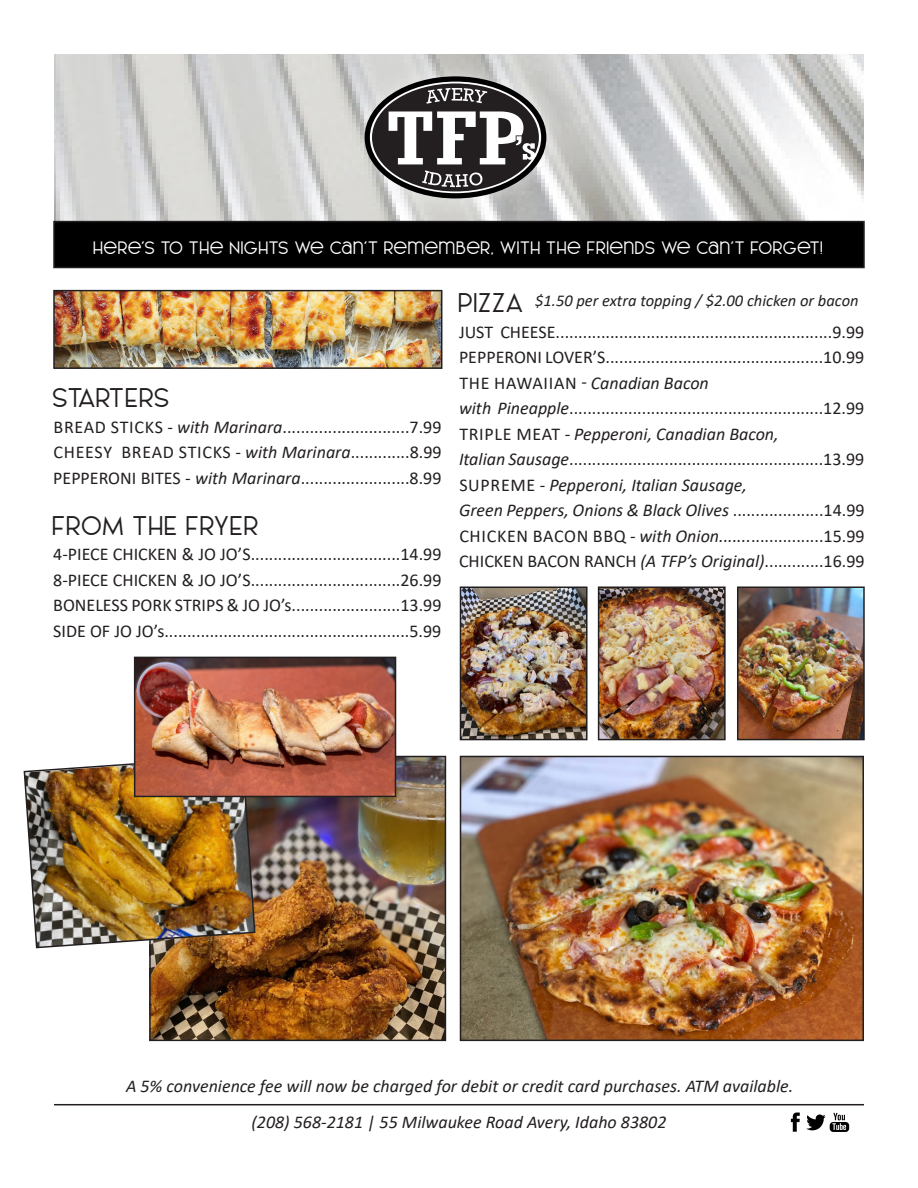
<style>
.page{position:relative;width:918px;height:1188px;background:#fff}
.page>*{position:absolute;margin:0;border:0;box-sizing:border-box;transform-origin:0 0}
.t1{font:27px "AL Le PORSCHE Personal Use Only";letter-spacing:-.01em;color:#231f20}
.t2{font:27px "AL Le PORSCHE Personal Use Only";letter-spacing:.02em;color:#231f20}
.t3{font:18px "Calibri";color:#231f20}
.t4{font:italic 18px "Calibri";color:#231f20}
.t5{font:18px "Calibri";letter-spacing:.04em;color:#231f20}
.t6{font:18px "AL Le PORSCHE Personal Use Only";color:#fff}
.t7{font:italic 16.5px "Calibri";color:#231f20}
.s1{font-style:italic}
.s2{font-style:normal}
</style>
<div class="page">
<img style="left:54px;top:54px;width:810px;height:167px">
<div style="left:344px;top:55px;width:224px;height:165px;background:#fff;opacity:.51"></div>
<svg style="left:367px;top:79px;width:177px;height:117px"></svg>
<div style="left:365px;top:76px;width:181px;height:122px;border:5px solid #000;border-radius:50%"></div>
<div style="left:372px;top:83px;width:167px;height:108px;background:#231f20;border-radius:50%"></div>
<svg style="left:422px;top:170px;width:61px;height:17px"></svg>
<svg style="left:389px;top:111px;width:146px;height:53px"></svg>
<svg style="left:426px;top:88px;width:61px;height:16px"></svg>
<div style="left:54px;top:222px;width:810px;height:46px;background:#000"></div>
<div style="left:53px;top:221px;width:812px;height:47px;border:2px solid #231f20"></div>
<svg style="left:791px;top:1113px;width:9px;height:19px"></svg>
<svg style="left:806px;top:1113px;width:43px;height:19px"></svg>
<img style="left:56px;top:293px;width:383px;height:73px">
<div style="left:53px;top:290px;width:389px;height:79px;border:2px solid #231f20"></div>
<hr style="left:54px;top:1104px;width:810px;height:1px;background:#231f20">
<img style="left:601px;top:589px;width:122px;height:148px">
<div style="left:598px;top:586px;width:128px;height:154px;border:2px solid #231f20"></div>
<img style="left:740px;top:589px;width:122px;height:148px">
<div style="left:737px;top:586px;width:128px;height:154px;border:2px solid #231f20"></div>
<img style="left:463px;top:589px;width:122px;height:148px">
<div style="left:460px;top:586px;width:128px;height:154px;border:2px solid #231f20"></div>
<img style="left:463px;top:759px;width:398px;height:279px">
<div style="left:460px;top:756px;width:404px;height:285px;border:2px solid #231f20"></div>
<img style="left:152px;top:759px;width:291px;height:279px">
<div style="left:149px;top:756px;width:297px;height:285px;border:2px solid #231f20"></div>
<img style="left:23px;top:755px;width:233px;height:194px">
<img style="left:137px;top:660px;width:256px;height:134px">
<div style="left:134px;top:657px;width:262px;height:140px;border:2px solid #231f20"></div>
<p class="t6" style="left:94px;top:238px;width:732px">HERE’S TO THE NIGHTS WE CAN’T REMEMBER, WITH THE FRIENDS WE CAN’T FORGET!</p>
<p class="t1" style="left:53px;top:383px;width:119px">STARTERS</p>
<p class="t5" style="left:54px;top:414px;width:389px">BREAD STICKS <span class="s1">- with Marinara</span>............................7.99</p>
<p class="t5" style="left:54px;top:440px;width:390px">CHEESY BREAD STICKS <span class="s1">- with Marinara</span>.............8.99</p>
<p class="t3" style="left:53px;top:465px;width:390px">PEPPERONI BITES <span class="s1">- with Marinara</span>........................8.99</p>
<p class="t2" style="left:53px;top:511px;width:208px">FROM THE FRYER</p>
<p class="t3" style="left:53px;top:542px;width:390px">4-PIECE CHICKEN &amp; JO JO’S.................................14.99</p>
<p class="t3" style="left:53px;top:567px;width:390px">8-PIECE CHICKEN &amp; JO JO’S.................................26.99</p>
<p class="t3" style="left:53px;top:593px;width:390px">BONELESS PORK STRIPS &amp; JO JO’s........................13.99</p>
<p class="t3" style="left:53px;top:618px;width:390px">SIDE OF JO JO’s......................................................5.99</p>
<p class="t1" style="left:459px;top:288px;width:68px">PIZZA</p>
<p class="t3" style="left:459px;top:319px;width:407px">JUST CHEESE.............................................................9.99</p>
<p class="t3" style="left:459px;top:345px;width:407px">PEPPERONI LOVER’S................................................10.99</p>
<p class="t4" style="left:459px;top:370px;width:251px"><span class="s2">THE HAWAIIAN</span> - Canadian Bacon</p>
<p class="t3" style="left:459px;top:396px;width:407px"><span class="s1">with Pineapple</span>........................................................12.99</p>
<p class="t4" style="left:459px;top:421px;width:321px"><span class="s2">TRIPLE MEAT</span> - Pepperoni, Canadian Bacon,</p>
<p class="t3" style="left:459px;top:447px;width:407px"><span class="s1">Italian Sausage</span>........................................................13.99</p>
<p class="t4" style="left:459px;top:472px;width:289px"><span class="s2">SUPREME -</span> Pepperoni, Italian Sausage,</p>
<p class="t4" style="left:459px;top:498px;width:407px">Green Peppers, Onions &amp; Black Olives <span class="s2">....................14.99</span></p>
<p class="t5" style="left:459px;top:523px;width:407px">CHICKEN BACON BBQ <span class="s1">- with Onion.......</span>................15.99</p>
<p class="t3" style="left:459px;top:549px;width:407px">CHICKEN BACON RANCH <span class="s1">(A TFP’s Original)</span>.............16.99</p>
<p class="t7" style="left:535px;top:289px;width:325px">$1.50 per extra topping / $2.00 chicken or bacon</p>
<p class="t4" style="left:126px;top:1074px;width:669px">A 5% convenience fee will now be charged for debit or credit card purchases. ATM available.</p>
<p class="t4" style="left:251px;top:1110px;width:417px">(208) 568-2181 | 55 Milwaukee Road Avery, Idaho 83802</p>
</div>
